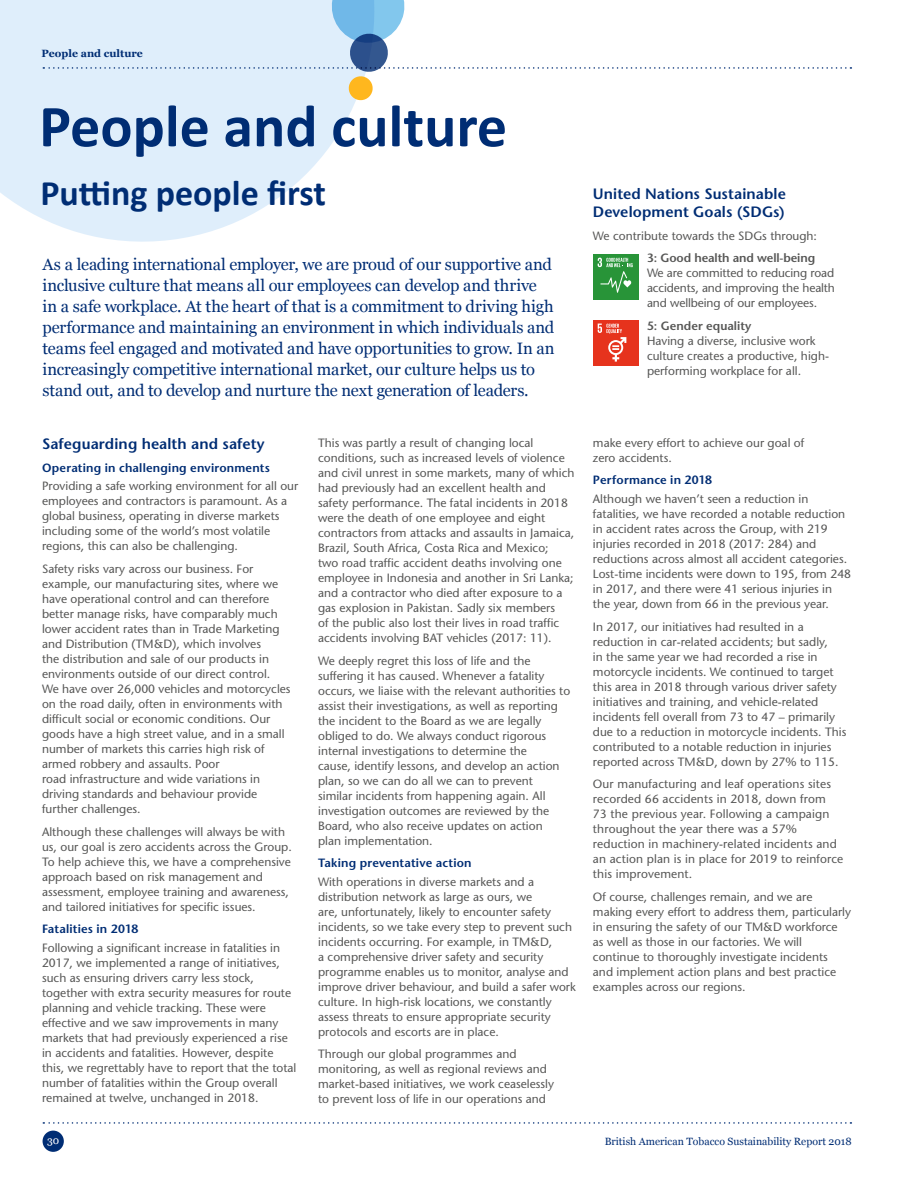
<style>
.page{position:relative;width:915px;height:1191px;background:#fff}
.page>*{position:absolute;margin:0;border:0;box-sizing:border-box;transform-origin:0 0}
.t1{font:700 60px "Calibri";color:#002d74}
.t2{font:700 36px "Calibri";color:#002d74}
.t3{font:16.5px/21px "Georgia";letter-spacing:-.01em;color:#002d74}
.t4{font:600 15px/18px "Stone Sans Std";letter-spacing:.01em;color:#002d74}
.t5{font:500 12px/15px "Stone Sans Std";color:#575756}
.t6{font:600 12px "Stone Sans Std";letter-spacing:.015em;color:#002d74}
.t7{font:600 12px "Stone Sans Std";letter-spacing:-.01em;color:#575756}
.t8{font:10.5px "Georgia";color:#002d74}
.t9{font:700 10.5px "Georgia";color:#002d74}
.t10{font:10.5px "Georgia";color:#fff}
</style>
<div class="page">
<div style="left:43px;top:1130px;width:21px;height:21px;background:#002d74;border-radius:50%"></div>
<svg style="left:43px;top:1122px;width:808px;height:1px"></svg>
<svg style="left:0;top:0;width:356px;height:242px;fill:#dfeefb"></svg>
<div style="left:592px;top:254px;width:46px;height:46px;background:#289438"></div>
<svg style="left:597px;top:258px;width:35px;height:35px"></svg>
<svg style="left:43px;top:0;width:808px;height:101px"></svg>
<div style="left:592px;top:320px;width:46px;height:45px;background:#e6331d"></div>
<svg style="left:597px;top:323px;width:29px;height:38px"></svg>
<p class="t9" style="left:41px;top:46px;width:103px">People and culture</p>
<p class="t1" style="left:39px;top:84px;width:469px">People and culture</p>
<p class="t2" style="left:40px;top:168px;width:287px">Putting people first</p>
<p class="t3" style="left:43px;top:253px;width:511px">As a leading international employer, we are proud of our supportive and</p>
<p class="t3" style="left:43px;top:274px;width:513px">inclusive culture that means all our employees can develop and thrive in a safe workplace. At the heart of that is a commitment to driving high performance and maintaining an environment in which individuals and teams feel engaged and motivated and have opportunities to grow. In an increasingly competitive international market, our culture helps us to stand out, and to develop and nurture the next generation of leaders.</p>
<p class="t4" style="left:42px;top:435px;width:224px">Safeguarding health and safety</p>
<p class="t6" style="left:42px;top:460px;width:229px">Operating in challenging environments</p>
<p class="t5" style="left:42px;top:479px;width:258px">Providing a safe working environment for all our employees and contractors is paramount. As a global business, operating in diverse markets including some of the world’s most volatile regions, this can also be challenging.</p>
<p class="t5" style="left:42px;top:561px;width:250px">Safety risks vary across our business. For example, our manufacturing sites, where we have operational control and can therefore better manage risks, have comparably much lower accident rates than in Trade Marketing and Distribution (TM&amp;D), which involves<br>the distribution and sale of our products in environments outside of our direct control.<br>We have over 26,000 vehicles and motorcycles on the road daily, often in environments with difficult social or economic conditions. Our goods have a high street value, and in a small number of markets this carries high risk of armed robbery and assaults. Poor<br>road infrastructure and wide variations in driving standards and behaviour provide further challenges.</p>
<p class="t5" style="left:42px;top:824px;width:251px">Although these challenges will always be with us, our goal is zero accidents across the Group.<br>To help achieve this, we have a comprehensive approach based on risk management and assessment, employee training and awareness, and tailored initiatives for specific issues.</p>
<p class="t6" style="left:42px;top:921px;width:98px">Fatalities in 2018</p>
<p class="t5" style="left:42px;top:940px;width:256px">Following a significant increase in fatalities in 2017, we implemented a range of initiatives, such as ensuring drivers carry less stock, together with extra security measures for route planning and vehicle tracking. These were effective and we saw improvements in many markets that had previously experienced a rise in accidents and fatalities. However, despite this, we regrettably have to report that the total number of fatalities within the Group overall remained at twelve, unchanged in 2018.</p>
<p class="t5" style="left:318px;top:435px;width:258px">This was partly a result of changing local conditions, such as increased levels of violence and civil unrest in some markets, many of which had previously had an excellent health and safety performance. The fatal incidents in 2018 were the death of one employee and eight contractors from attacks and assaults in Jamaica, Brazil, South Africa, Costa Rica and Mexico;<br>two road traffic accident deaths involving one employee in Indonesia and another in Sri Lanka; and a contractor who died after exposure to a gas explosion in Pakistan. Sadly six members<br>of the public also lost their lives in road traffic accidents involving BAT vehicles (2017: 11).</p>
<p class="t5" style="left:318px;top:653px;width:253px">We deeply regret this loss of life and the suffering it has caused. Whenever a fatality occurs, we liaise with the relevant authorities to assist their investigations, as well as reporting the incident to the Board as we are legally obliged to do. We always conduct rigorous internal investigations to determine the<br>cause, identify lessons, and develop an action plan, so we can do all we can to prevent<br>similar incidents from happening again. All investigation outcomes are reviewed by the Board, who also receive updates on action<br>plan implementation.</p>
<p class="t6" style="left:318px;top:855px;width:155px">Taking preventative action</p>
<p class="t5" style="left:318px;top:874px;width:259px">With operations in diverse markets and a distribution network as large as ours, we<br>are, unfortunately, likely to encounter safety incidents, so we take every step to prevent such incidents occurring. For example, in TM&amp;D,<br>a comprehensive driver safety and security programme enables us to monitor, analyse and improve driver behaviour, and build a safer work culture. In high-risk locations, we constantly assess threats to ensure appropriate security protocols and escorts are in place.</p>
<p class="t5" style="left:318px;top:1046px;width:237px">Through our global programmes and monitoring, as well as regional reviews and market-based initiatives, we work ceaselessly to prevent loss of life in our operations and</p>
<p class="t4" style="left:592px;top:185px;width:194px">United Nations Sustainable<br>Development Goals (SDGs)</p>
<p class="t5" style="left:592px;top:228px;width:225px">We contribute towards the SDGs through:</p>
<p class="t7" style="left:646px;top:251px;width:170px">3: Good health and well-being</p>
<p class="t5" style="left:646px;top:265px;width:189px;text-align:justify">We are committed to reducing road accidents, and improving the health and wellbeing of our employees.</p>
<p class="t7" style="left:646px;top:318px;width:106px">5: Gender equality</p>
<p class="t5" style="left:646px;top:333px;width:183px">Having a diverse, inclusive work culture creates a productive, high&shy;performing workplace for all.</p>
<p class="t5" style="left:592px;top:435px;width:213px">make every effort to achieve our goal of zero accidents.</p>
<p class="t6" style="left:592px;top:473px;width:120px">Performance in 2018</p>
<p class="t5" style="left:592px;top:491px;width:259px">Although we haven’t seen a reduction in fatalities, we have recorded a notable reduction in accident rates across the Group, with 219 injuries recorded in 2018 (2017: 284) and reductions across almost all accident categories.<br>Lost-time incidents were down to 195, from 248 in 2017, and there were 41 serious injuries in the year, down from 66 in the previous year.</p>
<p class="t5" style="left:592px;top:619px;width:255px">In 2017, our initiatives had resulted in a reduction in car-related accidents; but sadly,<br>in the same year we had recorded a rise in motorcycle incidents. We continued to target this area in 2018 through various driver safety initiatives and training, and vehicle-related incidents fell overall from 73 to 47 – primarily due to a reduction in motorcycle incidents. This contributed to a notable reduction in injuries reported across TM&amp;D, down by 27% to 115.</p>
<p class="t5" style="left:592px;top:776px;width:252px">Our manufacturing and leaf operations sites recorded 66 accidents in 2018, down from<br>73 the previous year. Following a campaign throughout the year there was a 57% reduction in machinery-related incidents and an action plan is in place for 2019 to reinforce this improvement.</p>
<p class="t5" style="left:592px;top:889px;width:259px">Of course, challenges remain, and we are making every effort to address them, particularly in ensuring the safety of our TM&amp;D workforce as well as those in our factories. We will continue to thoroughly investigate incidents<br>and implement action plans and best practice examples across our regions.</p>
<p class="t10" style="left:47px;top:1133px;width:14px">30</p>
<p class="t8" style="left:604px;top:1133px;width:248px">British American Tobacco Sustainability Report 2018</p>
</div>
